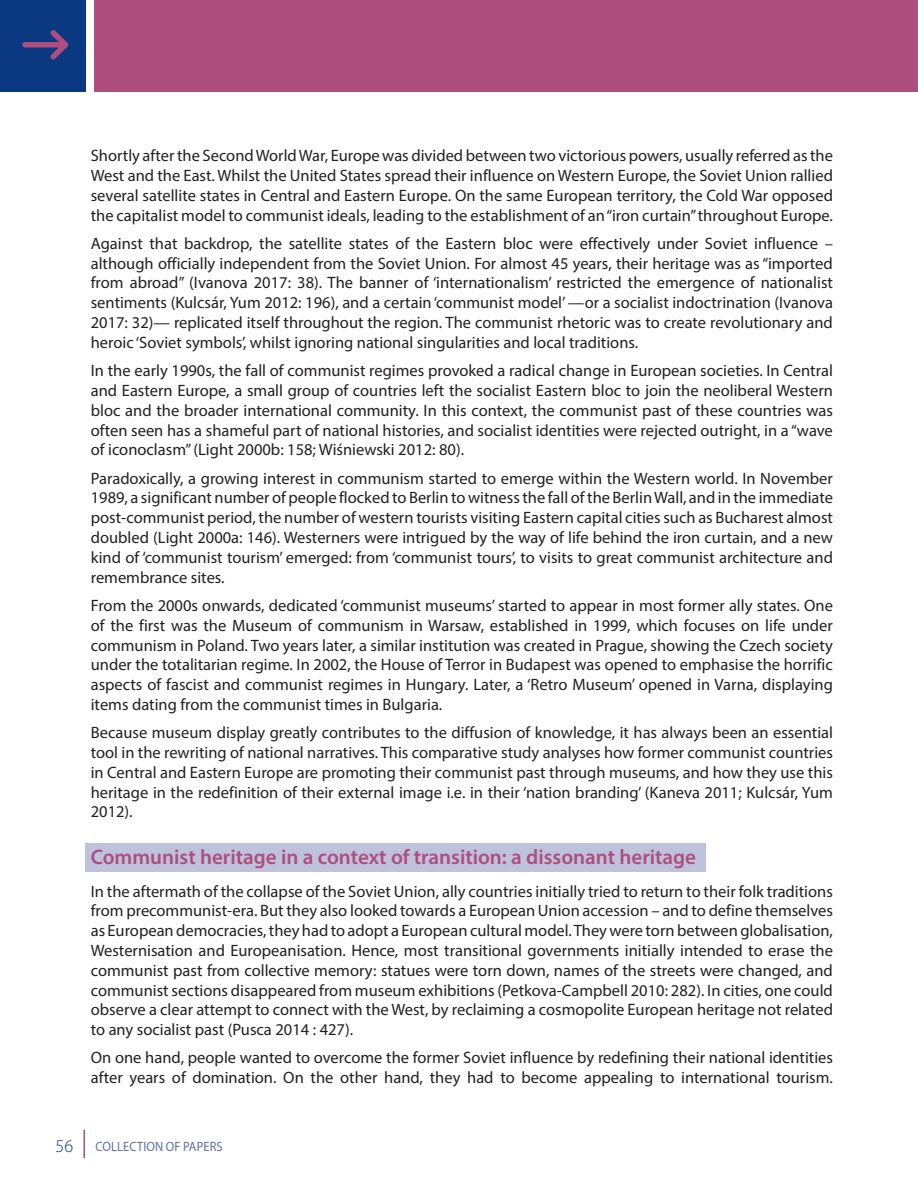
<style>
.page{position:relative;width:918px;height:1188px;background:#fff}
.page>*{position:absolute;margin:0;border:0;box-sizing:border-box;transform-origin:0 0}
.t1{font:600 21px "Myriad Pro";color:#ae4e7f}
.t2{font:16.5px/19.8px "Myriad Pro";color:#231f20;text-align:justify}
.t3{font:13.5px "Myriad Pro";letter-spacing:.01em;color:#616ea6;scale:.92 1}
.s1{font-weight:300;font-size:18px;color:#0a3881}
</style>
<div class="page">
<hr style="left:83px;top:1130px;width:2px;height:28px;background:#ae4e7f">
<div style="left:0;top:0;width:86px;height:92px;background:#0a3881"></div>
<div style="left:94px;top:0;width:824px;height:92px;background:#ae4e7f"></div>
<svg style="left:22px;top:30px;width:46px;height:29px"></svg>
<div style="left:85px;top:843px;width:621px;height:28px;background:#bec2dc"></div>
<p class="t2" style="left:91px;top:146px;width:744px">Shortly after the Second World War, Europe was divided between two victorious powers, usually referred as the West and the East. Whilst the United States spread their influence on Western Europe, the Soviet Union rallied several satellite states in Central and Eastern Europe. On the same European territory, the Cold War opposed the capitalist model to communist ideals, leading to the establishment of an “iron curtain” throughout Europe.</p>
<p class="t2" style="left:91px;top:233px;width:744px">Against that backdrop, the satellite states of the Eastern bloc were effectively under Soviet influence – although officially independent from the Soviet Union. For almost 45 years, their heritage was as “imported from abroad” (Ivanova 2017: 38). The banner of ‘internationalism’ restricted the emergence of nationalist sentiments (Kulcsár, Yum 2012: 196), and a certain ‘communist model’ —or a socialist indoctrination (Ivanova 2017: 32)— replicated itself throughout the region. The communist rhetoric was to create revolutionary and heroic ‘Soviet symbols’, whilst ignoring national singularities and local traditions.</p>
<p class="t2" style="left:91px;top:360px;width:744px">In the early 1990s, the fall of communist regimes provoked a radical change in European societies. In Central and Eastern Europe, a small group of countries left the socialist Eastern bloc to join the neoliberal Western bloc and the broader international community. In this context, the communist past of these countries was often seen has a shameful part of national histories, and socialist identities were rejected outright, in a “wave of iconoclasm” (Light 2000b: 158; Wiśniewski 2012: 80).</p>
<p class="t2" style="left:91px;top:468px;width:744px">Paradoxically, a growing interest in communism started to emerge within the Western world. In November 1989, a significant number of people flocked to Berlin to witness the fall of the Berlin Wall, and in the immediate post-communist period, the number of western tourists visiting Eastern capital cities such as Bucharest almost doubled (Light 2000a: 146). Westerners were intrigued by the way of life behind the iron curtain, and a new kind of ‘communist tourism’ emerged: from ‘communist tours’, to visits to great communist architecture and remembrance sites.</p>
<p class="t2" style="left:91px;top:595px;width:744px">From the 2000s onwards, dedicated ‘communist museums’ started to appear in most former ally states. One of the first was the Museum of communism in Warsaw, established in 1999, which focuses on life under communism in Poland. Two years later, a similar institution was created in Prague, showing the Czech society under the totalitarian regime. In 2002, the House of Terror in Budapest was opened to emphasise the horrific aspects of fascist and communist regimes in Hungary. Later, a ‘Retro Museum’ opened in Varna, displaying items dating from the communist times in Bulgaria.</p>
<p class="t2" style="left:91px;top:723px;width:744px">Because museum display greatly contributes to the diffusion of knowledge, it has always been an essential tool in the rewriting of national narratives. This comparative study analyses how former communist countries in Central and Eastern Europe are promoting their communist past through museums, and how they use this heritage in the redefinition of their external image i.e. in their ‘nation branding’ (Kaneva 2011; Kulcsár, Yum 2012).</p>
<p class="t1" style="left:91px;top:844px;width:607px">Communist heritage in a context of transition: a dissonant heritage</p>
<p class="t2" style="left:91px;top:881px;width:744px">In the aftermath of the collapse of the Soviet Union, ally countries initially tried to return to their folk traditions from precommunist-era. But they also looked towards a European Union accession – and to define themselves as European democracies, they had to adopt a European cultural model. They were torn between globalisation, Westernisation and Europeanisation. Hence, most transitional governments initially intended to erase the communist past from collective memory: statues were torn down, names of the streets were changed, and communist sections disappeared from museum exhibitions (Petkova-Campbell 2010: 282). In cities, one could observe a clear attempt to connect with the West, by reclaiming a cosmopolite European heritage not related to any socialist past (Pusca 2014 : 427).</p>
<p class="t2" style="left:91px;top:1048px;width:744px">On one hand, people wanted to overcome the former Soviet influence by redefining their national identities after years of domination. On the other hand, they had to become appealing to international tourism.</p>
<p class="t3" style="left:56px;top:1138px;width:183px"><span class="s1">56</span> Collection of Papers</p>
</div>
